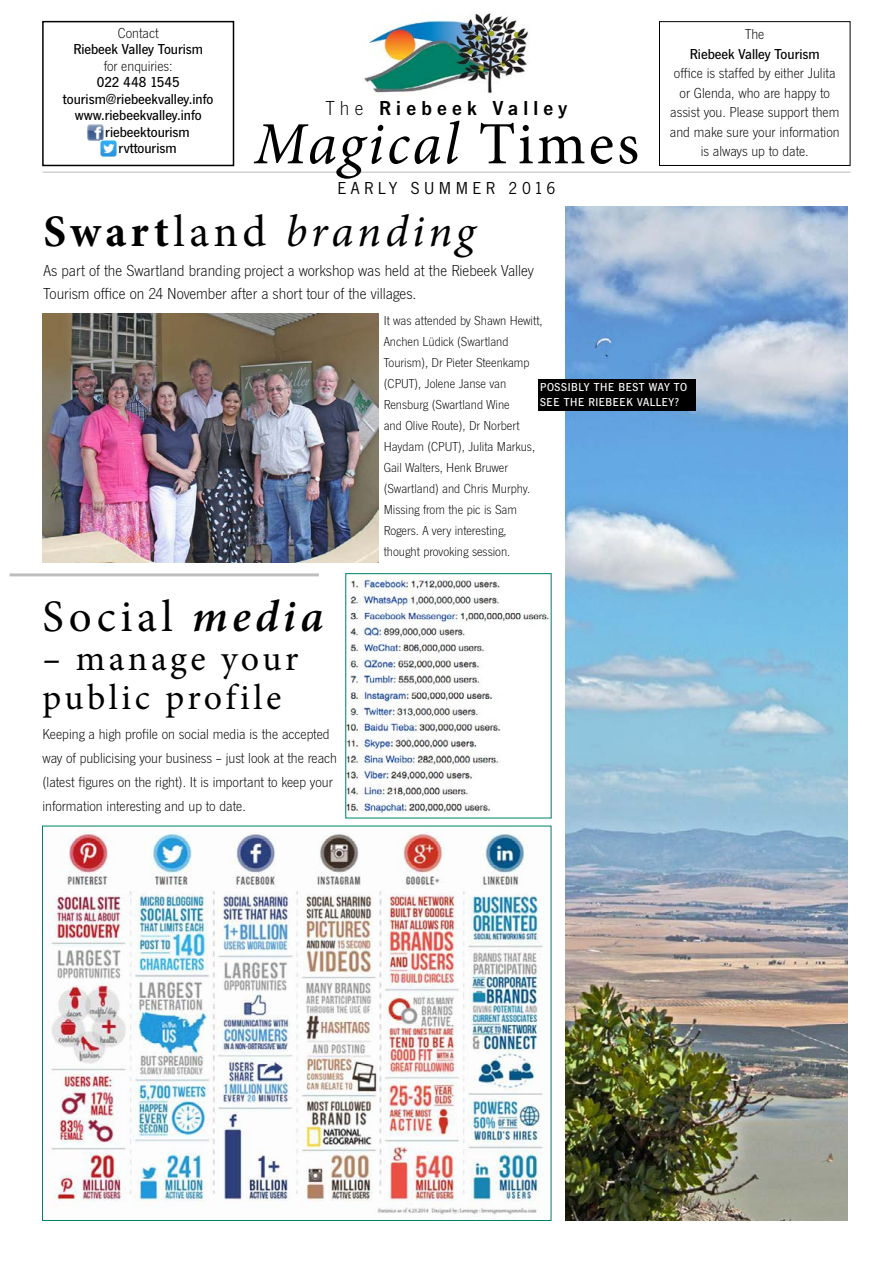
<style>
.page{position:relative;width:893px;height:1263px;background:#fff}
.page>*{position:absolute;margin:0;border:0;box-sizing:border-box;transform-origin:0 0}
.t1{font:italic 60px "Minion Pro";letter-spacing:.04em;color:#000}
.t2{font:italic 45px "Minion Pro";letter-spacing:.085em;color:#000}
.t3{font:45px "Minion Pro";letter-spacing:.105em;color:#000}
.t4{font:36px/39px "Minion Pro";letter-spacing:.095em;color:#000}
.t5{font:600 21px "News Got T";letter-spacing:.25em;color:#000}
.t6{font:18px "News Got T";letter-spacing:.25em;color:#000}
.t7{font:16.5px/22.5px "News Got T Ligh";color:#000}
.t8{font:15px/19.5px "News Got T Ligh";color:#000;text-align:center}
.t9{font:500 15px "News Got T";color:#000}
.t10{font:13.5px/21px "News Got T Ligh";color:#000}
.t11{font:500 12px/14.4px "News Got T";letter-spacing:.05em;color:#fff}
.s1{font-family:"News Got T Ligh";font-weight:400}
.s2{font-style:normal}
.s3{font-weight:700;font-style:normal}
.s4{font-weight:600;font-style:italic}
</style>
<div class="page">
<div style="left:42px;top:21px;width:192px;height:145px;border:2px solid #000"></div>
<hr style="left:43px;top:171px;width:807px;height:2px;background:#d1d3d4">
<img style="left:362px;top:13px;width:166px;height:83px">
<div style="left:659px;top:21px;width:191px;height:145px;border:1px solid #000"></div>
<img style="left:88px;top:125px;width:16px;height:16px">
<img style="left:101px;top:141px;width:16px;height:16px">
<img style="left:51px;top:831px;width:492px;height:384px">
<img style="left:42px;top:313px;width:336px;height:249px">
<hr style="left:10px;top:573px;width:309px;height:3px;background:#bcbec0">
<img style="left:347px;top:575px;width:202px;height:240px">
<img style="left:566px;top:206px;width:281px;height:1014px">
<div style="left:538px;top:379px;width:157px;height:32px;background:#000"></div>
<p class="t8" style="left:118px;top:23px;width:43px">Contact</p>
<p class="t9" style="left:73px;top:41px;width:131px">Riebeek Valley Tourism</p>
<p class="t8" style="left:104px;top:56px;width:70px">for enquiries:</p>
<p class="t9" style="left:97px;top:74px;width:84px">022 448 1545</p>
<p class="t9" style="left:63px;top:91px;width:152px">tourism@riebeekvalley.info</p>
<p class="t9" style="left:75px;top:107px;width:128px">www.riebeekvalley.info</p>
<p class="t9" style="left:105px;top:124px;width:86px">riebeektourism</p>
<p class="t9" style="left:119px;top:140px;width:60px">rvttourism</p>
<h3 class="t5" style="left:326px;top:96px;width:243px"><span class="s1">The</span> Riebeek Valley</h3>
<h1 class="t1" style="left:254px;top:103px;width:387px">Magical <span class="s2">Times</span></h1>
<p class="t6" style="left:338px;top:178px;width:219px">EARLY SUMMER 2016</p>
<h2 class="t2" style="left:44px;top:201px;width:433px"><span class="s3">Swart</span><span class="s2">land</span> branding</h2>
<p class="t7" style="left:44px;top:259px;width:492px">As part of the Swartland branding project a workshop was held at the Riebeek Valley<br>Tourism office on 24 November after a short tour of the villages.</p>
<p class="t8" style="left:745px;top:24px;width:21px">The</p>
<p class="t9" style="left:690px;top:46px;width:131px">Riebeek Valley Tourism</p>
<p class="t8" style="left:670px;top:63px;width:171px">office is staffed by either Julita or Glenda, who are happy to assist you. Please support them and make sure your information is always up to date.</p>
<h2 class="t3" style="left:43px;top:586px;width:282px">Social <span class="s4">media</span></h2>
<h3 class="t4" style="left:43px;top:639px;width:257px"><span class="s4">–</span> manage your public profile</h3>
<p class="t8" style="left:43px;top:721px;width:296px;line-height:24px;text-align:left">Keeping a high profile on social media is the accepted way of publicising your business – just look at the reach (latest figures on the right). It is important to keep your information interesting and up to date.</p>
<p class="t10" style="left:384px;top:309px;width:160px">It was attended by Shawn Hewitt,<br>Anchen Lüdick (Swartland<br>Tourism), Dr Pieter Steenkamp (CPUT), Jolene Janse van<br>Rensburg (Swartland Wine<br>and Olive Route), Dr Norbert<br>Haydam (CPUT), Julita Markus,<br>Gail Walters, Henk Bruwer (Swartland) and Chris Murphy.<br>Missing from the pic is Sam<br>Rogers. A very interesting, thought provoking session.</p>
<p class="t11" style="left:540px;top:380px;width:149px">POSSIBLY THE BEST WAY TO<br>SEE THE RIEBEEK VALLEY?</p>
</div>
